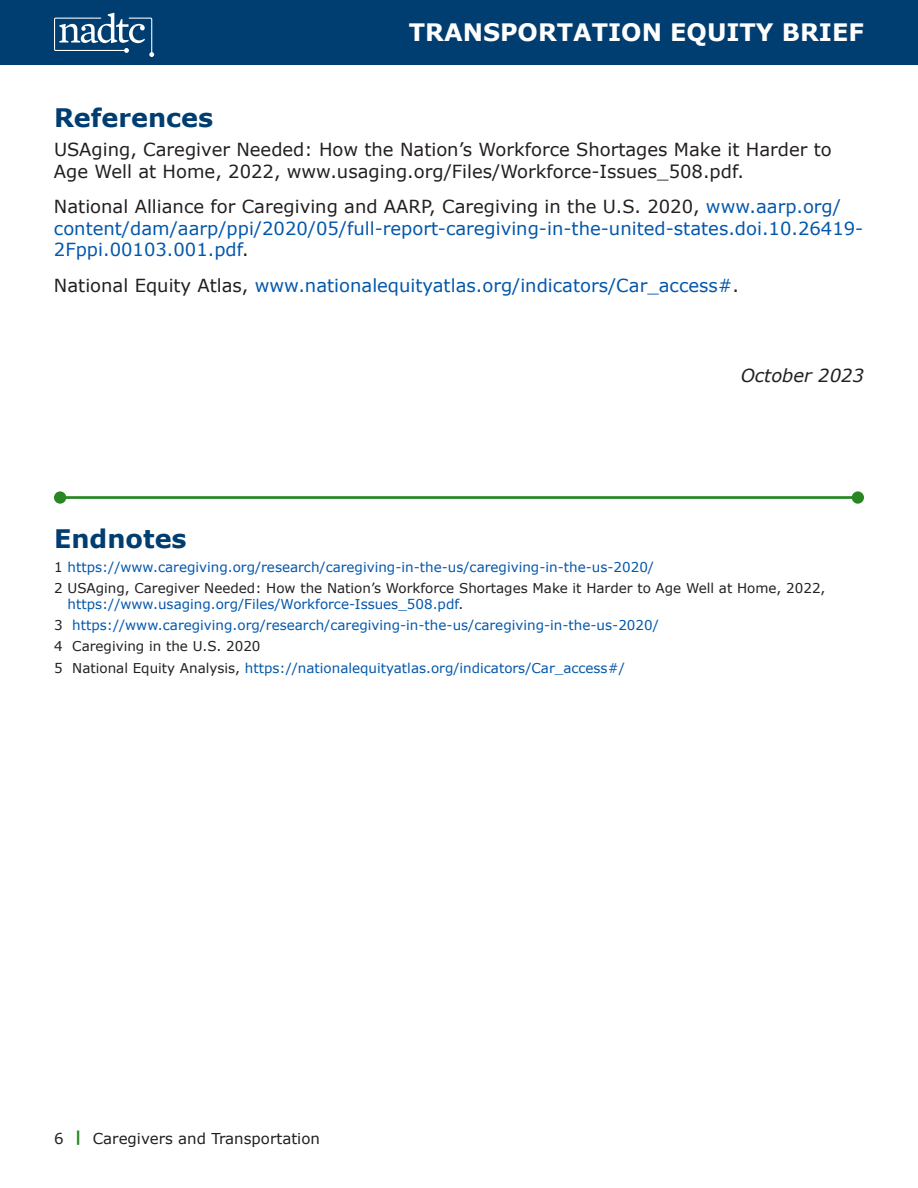
<style>
.page{position:relative;width:918px;height:1188px;background:#fff}
.page>*{position:absolute;margin:0;border:0;box-sizing:border-box;transform-origin:0 0}
.Subhead_Blue{font:700 25.5px "Verdana";color:#003d71}
.t1{font:700 24px "Verdana";color:#fff}
.Footnote_text{font:18px/21.8px "Verdana";color:#0357ab}
.t2{font:18px/21.8px "Verdana";color:#231f20}
.t3{font:italic 18px "Verdana";color:#231f20}
.t4{font:15px "Verdana";color:#231f20}
.t5{font:13.5px "Verdana";color:#0357ab}
.t6{font:13.5px/16.5px "Verdana";color:#231f20}
.s1{color:#231f20}
.s2{color:#0357ab}
.s3{font-weight:700;color:#288722}
</style>
<div class="page">
<div style="left:0;top:0;width:918px;height:65px;background:#003d71"></div>
<svg style="left:54px;top:13px;width:100px;height:44px"></svg>
<hr style="left:917px;top:1133px;width:1px;height:55px;background:#003d71">
<hr style="left:60px;top:496px;width:795px;height:3px;background:#288722">
<div style="left:852px;top:491px;width:12px;height:13px;background:#288722;border-radius:50%"></div>
<div style="left:54px;top:491px;width:12px;height:13px;background:#288722;border-radius:50%"></div>
<h2 class="t1" style="left:409px;top:17px;width:457px">TRANSPORTATION EQUITY BRIEF</h2>
<p class="Subhead_Blue" style="left:54px;top:102px;width:161px">References</p>
<p class="t2" style="left:54px;top:139px;width:779px">USAging, Caregiver Needed: How the Nation’s Workforce Shortages Make it Harder to<br>Age Well at Home, 2022, www.usaging.org/Files/Workforce-Issues_508.pdf.</p>
<p class="Footnote_text" style="left:54px;top:196px;width:811px"><span class="s1">National Alliance for Caregiving and AARP, Caregiving in the U.S. 2020,</span> www.aarp.org/ content/dam/aarp/ppi/2020/05/full-report-caregiving-in-the-united-states.doi.10.26419-<br>2Fppi.00103.001.pdf<span class="s1">.</span></p>
<p class="Footnote_text" style="left:54px;top:275px;width:687px"><span class="s1">National Equity Atlas,</span> www.nationalequityatlas.org/indicators/Car_access#<span class="s1">.</span></p>
<p class="t3" style="left:741px;top:364px;width:125px">October 2023</p>
<p class="Subhead_Blue" style="left:54px;top:523px;width:134px">Endnotes</p>
<p class="t5" style="left:54px;top:558px;width:602px"><span class="s1">1</span> https://www.caregiving.org/research/caregiving-in-the-us/caregiving-in-the-us-2020/</p>
<p class="t6" style="left:68px;top:580px;width:760px;text-indent:-14px">2 USAging, Caregiver Needed: How the Nation’s Workforce Shortages Make it Harder to Age Well at Home, 2022, <span class="s2">https://www.usaging.org/Files/Workforce-Issues_508.pdf</span>.</p>
<p class="t5" style="left:54px;top:617px;width:606px"><span class="s1">3</span> https://www.caregiving.org/research/caregiving-in-the-us/caregiving-in-the-us-2020/</p>
<p class="t6" style="left:54px;top:639px;width:208px">4 Caregiving in the U.S. 2020</p>
<p class="t5" style="left:54px;top:659px;width:572px"><span class="s1">5 National Equity Analysis,</span> https://nationalequityatlas.org/indicators/Car_access#/</p>
<p class="t4" style="left:54px;top:1129px;width:267px">6 <span class="s3">|</span> Caregivers and Transportation</p>
</div>
